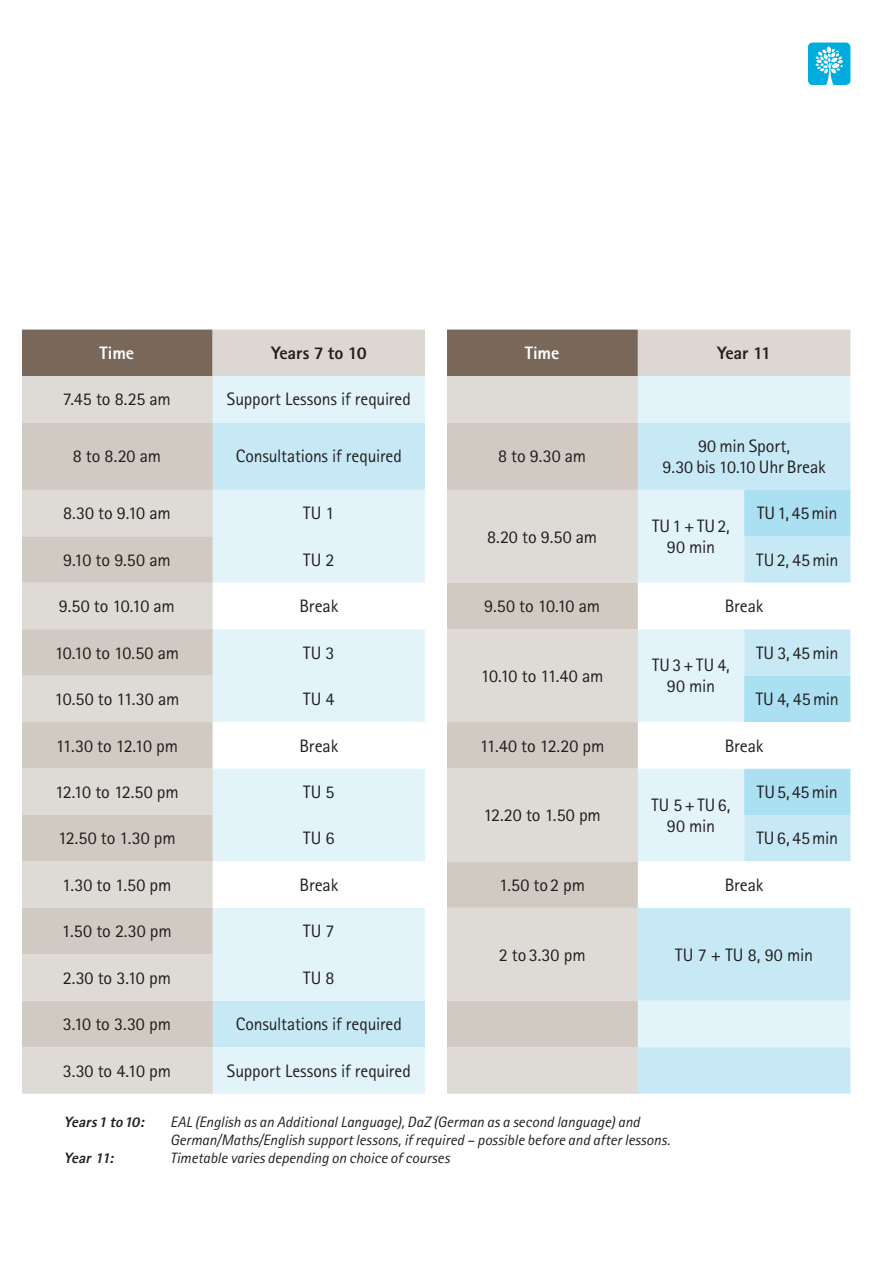
<style>
.page{position:relative;width:893px;height:1263px;background:#fff}
.page>*{position:absolute;margin:0;border:0;box-sizing:border-box;transform-origin:0 0}
.t1{font:18px/21px "Rotis Sans Serif Std";letter-spacing:-.01em;color:#231f20;text-align:center}
.t2{font:18px "Rotis Sans Serif Std";letter-spacing:-.03em;color:#231f20}
.t3{font:800 18px "Rotis Sans Serif Std";letter-spacing:-.01em;color:#231f20}
.t4{font:18px/21px "Rotis Sans Serif Std";letter-spacing:.01em;color:#231f20;text-align:center}
.t5{font:800 18px "Rotis Sans Serif Std";letter-spacing:-.005em;color:#fff}
.t6{font:italic 15px/18px "Rotis Sans Serif Std";color:#231f20}
.t7{font:italic 800 15px "Rotis Sans Serif Std";color:#231f20}
</style>
<div class="page">
<svg style="left:22px;top:330px;width:828px;height:46px;background:#ada298"></svg>
<svg style="left:638px;top:376px;width:212px;height:717px;background:#d2edf7"></svg>
<svg style="left:213px;top:376px;width:212px;height:717px;background:#daf0f8"></svg>
<svg style="left:744px;top:490px;width:106px;height:93px;background:#b9e4f4"></svg>
<svg style="left:213px;top:583px;width:637px;height:325px"></svg>
<div style="left:0;top:376px;width:213px;height:717px;background:linear-gradient(to bottom,#d7d2cd,#d8d3ce)"></div>
<div style="left:425px;top:376px;width:213px;height:717px;background:linear-gradient(to bottom,#d9d4cf,#dad6d1)"></div>
<div style="left:0;top:306px;width:21px;height:805px;background:#fff"></div>
<div style="left:425px;top:306px;width:21px;height:805px;background:#fff"></div>
<svg style="left:808px;top:43px;width:42px;height:42px;background:#35bde4"></svg>
<p class="t5" style="left:100px;top:341px;width:36px">Time</p>
<p class="t3" style="left:271px;top:341px;width:97px">Years 7 to 10</p>
<p class="t5" style="left:525px;top:341px;width:36px">Time</p>
<p class="t3" style="left:717px;top:341px;width:56px">Year 11</p>
<p class="t1" style="left:63px;top:389px;width:110px">7.45 to 8.25 am</p>
<p class="t1" style="left:227px;top:389px;width:185px">Support Lessons if required</p>
<p class="t1" style="left:73px;top:446px;width:90px">8 to 8.20 am</p>
<p class="t1" style="left:236px;top:446px;width:168px">Consultations if required</p>
<p class="t1" style="left:498px;top:446px;width:90px">8 to 9.30 am</p>
<p class="t1" style="left:662px;top:435px;width:165px">90 min Sport,<br>9.30 bis 10.10 Uhr Break</p>
<p class="t1" style="left:63px;top:503px;width:109px">8.30 to 9.10 am</p>
<p class="t1" style="left:303px;top:503px;width:33px">TU 1</p>
<p class="t1" style="left:487px;top:526px;width:112px">8.20 to 9.50 am</p>
<p class="t4" style="left:652px;top:515px;width:79px">TU1 + TU2,<br>90 min</p>
<p class="t1" style="left:757px;top:503px;width:82px">TU1, 45min</p>
<p class="t1" style="left:63px;top:549px;width:109px">9.10 to 9.50 am</p>
<p class="t1" style="left:303px;top:549px;width:33px">TU 2</p>
<p class="t1" style="left:756px;top:549px;width:84px">TU2, 45min</p>
<p class="t1" style="left:59px;top:595px;width:118px">9.50 to 10.10 am</p>
<p class="t1" style="left:299px;top:595px;width:40px">Break</p>
<p class="t1" style="left:484px;top:595px;width:118px">9.50 to 10.10 am</p>
<p class="t1" style="left:725px;top:595px;width:40px">Break</p>
<p class="t2" style="left:55px;top:642px;width:126px">10.10 to 10.50 am</p>
<p class="t1" style="left:303px;top:642px;width:33px">TU 3</p>
<p class="t2" style="left:481px;top:665px;width:124px">10.10 to 11.40 am</p>
<p class="t1" style="left:652px;top:655px;width:79px">TU 3 + TU 4,<br>90 min</p>
<p class="t1" style="left:756px;top:642px;width:84px">TU 3, 45min</p>
<p class="t1" style="left:54px;top:688px;width:126px">10.50 to 11.30 am</p>
<p class="t1" style="left:303px;top:688px;width:33px">TU 4</p>
<p class="t1" style="left:756px;top:688px;width:85px">TU 4, 45min</p>
<p class="t1" style="left:56px;top:735px;width:124px">11.30 to 12.10 pm</p>
<p class="t1" style="left:299px;top:735px;width:40px">Break</p>
<p class="t1" style="left:480px;top:735px;width:126px">11.40 to 12.20 pm</p>
<p class="t1" style="left:725px;top:735px;width:40px">Break</p>
<p class="t1" style="left:55px;top:781px;width:125px">12.10 to 12.50 pm</p>
<p class="t1" style="left:303px;top:781px;width:33px">TU 5</p>
<p class="t1" style="left:483px;top:804px;width:119px">12.20 to 1.50 pm</p>
<p class="t1" style="left:651px;top:794px;width:81px">TU 5 + TU 6,<br>90 min</p>
<p class="t1" style="left:757px;top:781px;width:83px">TU5, 45min</p>
<p class="t1" style="left:58px;top:828px;width:119px">12.50 to 1.30 pm</p>
<p class="t1" style="left:303px;top:828px;width:33px">TU 6</p>
<p class="t1" style="left:756px;top:828px;width:83px">TU6, 45min</p>
<p class="t1" style="left:62px;top:874px;width:111px">1.30 to 1.50 pm</p>
<p class="t1" style="left:299px;top:874px;width:40px">Break</p>
<p class="t1" style="left:499px;top:874px;width:87px">1.50 to 2 pm</p>
<p class="t1" style="left:725px;top:874px;width:40px">Break</p>
<p class="t1" style="left:62px;top:920px;width:111px">1.50 to 2.30 pm</p>
<p class="t1" style="left:303px;top:920px;width:33px">TU 7</p>
<p class="t1" style="left:499px;top:944px;width:89px">2 to 3.30 pm</p>
<p class="t1" style="left:675px;top:944px;width:139px">TU 7 + TU 8, 90 min</p>
<p class="t1" style="left:63px;top:967px;width:110px">2.30 to 3.10 pm</p>
<p class="t1" style="left:303px;top:967px;width:33px">TU 8</p>
<p class="t1" style="left:63px;top:1013px;width:110px">3.10 to 3.30 pm</p>
<p class="t1" style="left:236px;top:1013px;width:168px">Consultations if required</p>
<p class="t1" style="left:63px;top:1060px;width:110px">3.30 to 4.10 pm</p>
<p class="t1" style="left:227px;top:1060px;width:185px">Support Lessons if required</p>
<p class="t7" style="left:64px;top:1112px;width:85px">Years1 to 10:</p>
<p class="t6" style="left:170px;top:1113px;width:502px">EAL (English as an Additional Language), DaZ (German as a second language) and<br>German/Maths/English support lessons, if required – possible before and after lessons.</p>
<p class="t7" style="left:64px;top:1148px;width:55px">Year11:</p>
<p class="t6" style="left:170px;top:1149px;width:281px">Timetable varies depending on choice of courses</p>
</div>
